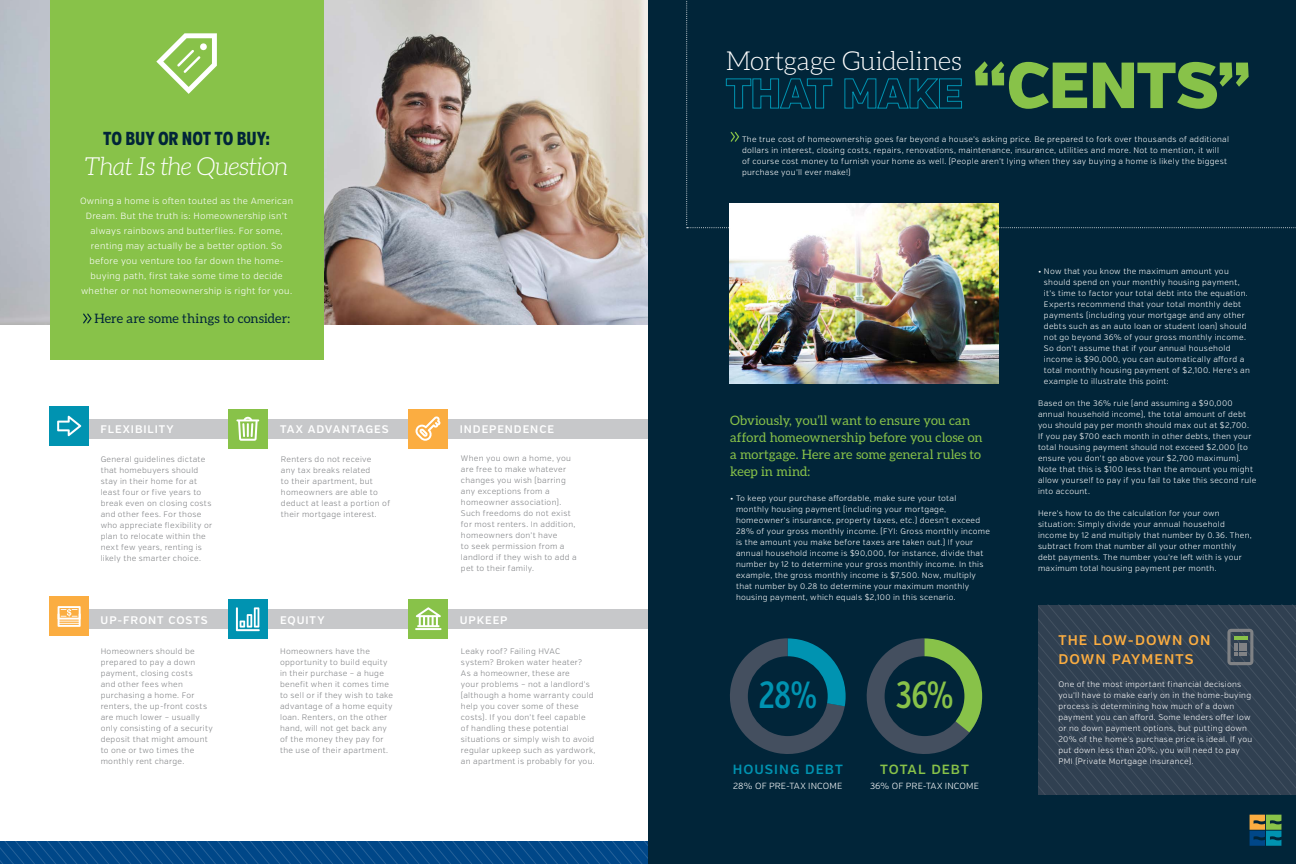
<style>
.page{position:relative;width:1296px;height:864px;background:#fff}
.page>*{position:absolute;margin:0;border:0;box-sizing:border-box;transform-origin:0 0}
.t1{font:900 65px "Verb";letter-spacing:-.01em;color:#88c249}
.t2{font:500 37.7px "Verb Comp";color:#0093b1}
.t3{font:500 37.7px "Verb Comp";color:#88c249}
.t4{font:300 26.2px "Aleo";letter-spacing:-.02em;color:#fff}
.t5{font:italic 300 25px "Aleo";letter-spacing:-.03em;color:#fff}
.t6{font:800 18.8px "Verb Comp";letter-spacing:-.005em;color:#012539}
.t7{font:600 14px/19px "Verb";letter-spacing:.08em;color:#fbad41}
.t8{font:600 13.3px "Verb";letter-spacing:.08em;color:#0093b1}
.t9{font:600 13.3px "Verb";letter-spacing:.075em;color:#88c249}
.t10{font:13px/17px "Aleo";color:#88c249}
.t11{font:13px "Aleo";letter-spacing:.005em;color:#012539}
.t12{font:600 11px "Verb";letter-spacing:.085em;color:#fff}
.t13{font:300 9px/15px "Verb";letter-spacing:.03em;color:#fff;text-align:center}
.t14{font:300 8.9px "Verb";letter-spacing:.01em;color:#fff}
.t15{font:300 8px/11px "Verb";letter-spacing:.035em;color:#fff}
.t16{font:300 8px/11px "Verb";letter-spacing:.035em;color:#808285}
</style>
<div class="page">
<img style="left:0;top:0;width:648px;height:325px">
<div style="left:50px;top:0;width:274px;height:360px;background:#88c249"></div>
<svg style="left:83px;top:313px;width:9px;height:10px"></svg>
<div style="left:69px;top:419px;width:176px;height:20px;background:#c7c8ca"></div>
<div style="left:69px;top:609px;width:176px;height:20px;background:#c7c8ca"></div>
<div style="left:249px;top:419px;width:175px;height:20px;background:#c7c8ca"></div>
<div style="left:249px;top:609px;width:175px;height:20px;background:#c7c8ca"></div>
<div style="left:428px;top:419px;width:220px;height:20px;background:#c7c8ca"></div>
<div style="left:428px;top:609px;width:220px;height:20px;background:#c7c8ca"></div>
<svg style="left:0;top:842px;width:648px;height:22px;background:#044a89"></svg>
<div style="left:50px;top:406px;width:39px;height:40px;background:#0093b1"></div>
<div style="left:50px;top:597px;width:39px;height:39px;background:#fbad41"></div>
<svg style="left:58px;top:606px;width:23px;height:21px"></svg>
<div style="left:228px;top:409px;width:39px;height:39px;background:#88c249"></div>
<div style="left:228px;top:600px;width:39px;height:39px;background:#0093b1"></div>
<div style="left:408px;top:409px;width:40px;height:39px;background:#fbad41"></div>
<div style="left:408px;top:600px;width:40px;height:39px;background:#88c249"></div>
<svg style="left:156px;top:33px;width:61px;height:61px"></svg>
<hr style="left:236px;top:419px;width:23px;height:2px;background:#fff">
<svg style="left:238px;top:417px;width:20px;height:24px"></svg>
<svg style="left:416px;top:416px;width:24px;height:25px"></svg>
<svg style="left:57px;top:416px;width:24px;height:20px"></svg>
<svg style="left:236px;top:607px;width:24px;height:24px"></svg>
<svg style="left:416px;top:607px;width:25px;height:18px"></svg>
<hr style="left:417px;top:625px;width:23px;height:2px;background:#fff">
<hr style="left:415px;top:628px;width:27px;height:2px;background:#fff">
<div style="left:648px;top:0;width:648px;height:864px;background:#012539"></div>
<svg style="left:686px;top:1px;width:610px;height:227px"></svg>
<img style="left:729px;top:203px;width:270px;height:180px">
<svg style="left:1273px;top:605px;width:23px;height:190px;background:#324252"></svg>
<svg style="left:1038px;top:605px;width:235px;height:190px;background:#334253"></svg>
<svg style="left:730px;top:638px;width:116px;height:116px"></svg>
<div style="left:748px;top:656px;width:80px;height:80px;background:#012539;border-radius:50%"></div>
<svg style="left:866px;top:638px;width:116px;height:116px"></svg>
<div style="left:885px;top:656px;width:79px;height:80px;background:#012539;border-radius:50%"></div>
<svg style="left:1250px;top:815px;width:31px;height:31px"></svg>
<h3 class="t6" style="left:103px;top:127px;width:168px">TO BUY OR NOT TO BUY:</h3>
<h3 class="t5" style="left:85px;top:153px;width:205px">That Is the Question</h3>
<p class="t13" style="left:80px;top:194px;width:215px">Owning a home is often touted as the American Dream. But the truth is: Homeownership isn’t always rainbows and butterflies. For some, renting may actually be a better option. So before you venture too far down the home&shy;buying path, first take some time to decide whether or not homeownership is right for you.</p>
<h3 class="t11" style="left:94px;top:311px;width:197px">Here are some things to consider:</h3>
<h3 class="t12" style="left:101px;top:423px;width:75px">FLEXIBILITY</h3>
<p class="t16" style="left:101px;top:453px;width:113px">General guidelines dictate that homebuyers should stay in their home for at least four or five years to break even on closing costs and other fees. For those who appreciate flexibility or plan to relocate within the next few years, renting is likely the smarter choice.</p>
<h3 class="t12" style="left:101px;top:613px;width:109px">UP-FRONT COSTS</h3>
<p class="t16" style="left:101px;top:646px;width:114px">Homeowners should be prepared to pay a down payment, closing costs<br>and other fees when purchasing a home. For renters, the up-front costs are much lower – usually only consisting of a security deposit that might amount to one or two times the monthly rent charge.</p>
<h3 class="t12" style="left:280px;top:423px;width:110px">TAX ADVANTAGES</h3>
<p class="t16" style="left:281px;top:453px;width:111px">Renters do not receive<br>any tax breaks related<br>to their apartment, but homeowners are able to deduct at least a portion of their mortgage interest.</p>
<h3 class="t12" style="left:280px;top:613px;width:46px">EQUITY</h3>
<p class="t16" style="left:280px;top:646px;width:114px">Homeowners have the opportunity to build equity in their purchase – a huge benefit when it comes time to sell or if they wish to take advantage of a home equity loan. Renters, on the other hand, will not get back any of the money they pay for the use of their apartment.</p>
<h3 class="t12" style="left:460px;top:423px;width:96px">INDEPENDENCE</h3>
<p class="t16" style="left:461px;top:453px;width:117px">When you own a home, you are free to make whatever changes you wish (barring any exceptions from a homeowner association).<br>Such freedoms do not exist for most renters. In addition, homeowners don’t have<br>to seek permission from a landlord if they wish to add a pet to their family.</p>
<h3 class="t12" style="left:460px;top:613px;width:49px">UPKEEP</h3>
<p class="t16" style="left:461px;top:646px;width:136px">Leaky roof? Failing HVAC<br>system? Broken water heater?<br>As a homeowner, these are<br>your problems – not a landlord’s (although a home warranty could help you cover some of these costs). If you don’t feel capable of handling these potential situations or simply wish to avoid regular upkeep such as yardwork, an apartment is probably for you.</p>
<h3 class="t4" style="left:726px;top:46px;width:237px">Mortgage Guidelines</h3>
<h1 class="t1" style="left:973px;top:46px;width:279px">“CENTS”</h1>
<p class="t15" style="left:742px;top:134px;width:489px">The true cost of homeownership goes far beyond a house’s asking price. Be prepared to fork over thousands of additional dollars in interest, closing costs, repairs, renovations, maintenance, insurance, utilities and more. Not to mention, it will<br>of course cost money to furnish your home as well. (People aren’t lying when they say buying a home is likely the biggest purchase you’ll ever make!)</p>
<h3 class="t10" style="left:730px;top:411px;width:254px">Obviously, you’ll want to ensure you can afford homeownership before you close on a mortgage. Here are some general rules to keep in mind:</h3>
<p class="t15" style="left:736px;top:492px;width:255px;text-indent:-6px">• To keep your purchase affordable, make sure your total monthly housing payment (including your mortgage, homeowner’s insurance, property taxes, etc.) doesn’t exceed 28% of your gross monthly income. (FYI: Gross monthly income is the amount you make before taxes are taken out.) If your annual household income is $90,000, for instance, divide that number by 12 to determine your gross monthly income. In this example, the gross monthly income is $7,500. Now, multiply that number by 0.28 to determine your maximum monthly housing payment, which equals $2,100 in this scenario.</p>
<h2 class="t2" style="left:758px;top:673px;width:60px">28%</h2>
<h3 class="t8" style="left:733px;top:762px;width:112px">HOUSING DEBT</h3>
<p class="t14" style="left:733px;top:781px;width:111px">28% OF PRE-TAX INCOME</p>
<h2 class="t3" style="left:896px;top:673px;width:59px">36%</h2>
<h3 class="t9" style="left:880px;top:762px;width:90px">TOTAL DEBT</h3>
<p class="t14" style="left:870px;top:781px;width:110px">36% OF PRE-TAX INCOME</p>
<p class="t15" style="left:1044px;top:266px;width:208px;text-indent:-6px">• Now that you know the maximum amount you should spend on your monthly housing payment, it’s time to factor your total debt into the equation.<br>Experts recommend that your total monthly debt payments (including your mortgage and any other debts such as an auto loan or student loan) should not go beyond 36% of your gross monthly income.<br>So don’t assume that if your annual household income is $90,000, you can automatically afford a total monthly housing payment of $2,100. Here’s an example to illustrate this point:</p>
<p class="t15" style="left:1038px;top:398px;width:220px">Based on the 36% rule (and assuming a $90,000 annual household income), the total amount of debt you should pay per month should max out at $2,700.<br>If you pay $700 each month in other debts, then your total housing payment should not exceed $2,000 (to ensure you don’t go above your $2,700 maximum).<br>Note that this is $100 less than the amount you might allow yourself to pay if you fail to take this second rule into account.</p>
<p class="t15" style="left:1038px;top:508px;width:215px">Here’s how to do the calculation for your own situation: Simply divide your annual household income by 12 and multiply that number by 0.36. Then, subtract from that number all your other monthly debt payments. The number you’re left with is your maximum total housing payment per month.</p>
<h3 class="t7" style="left:1058px;top:631px;width:154px">THE LOW-DOWN ON<br>DOWN PAYMENTS</h3>
<p class="t15" style="left:1058px;top:679px;width:195px">One of the most important financial decisions you’ll have to make early on in the home-buying process is determining how much of a down payment you can afford. Some lenders offer low or no down payment options, but putting down 20% of the home’s purchase price is ideal. If you put down less than 20%, you will need to pay PMI (Private Mortgage Insurance).</p>
</div>
